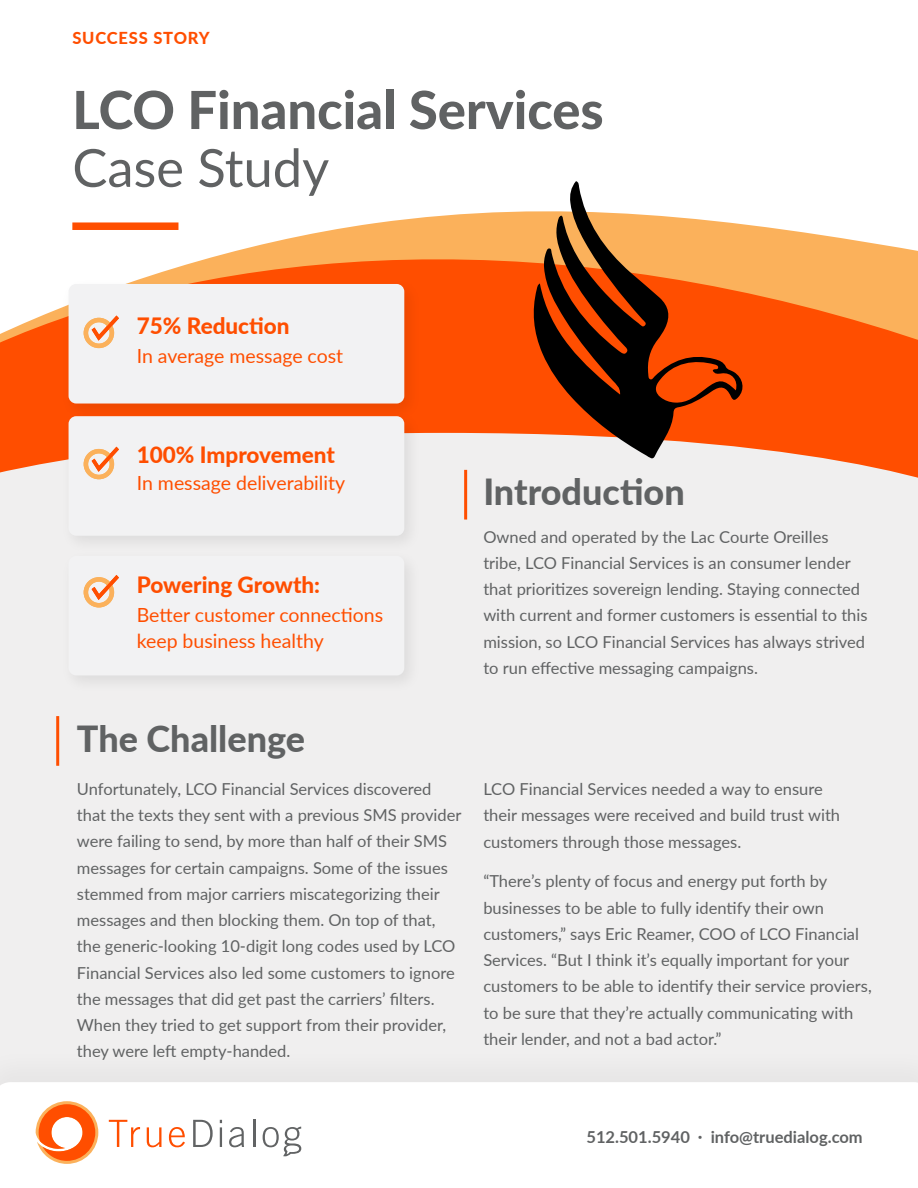
<style>
.page{position:relative;width:918px;height:1188px;background:#fff}
.page>*{position:absolute;margin:0;border:0;box-sizing:border-box;transform-origin:0 0}
.t1{font:800 52.5px "Lato";color:#606263}
.t2{font:52.5px "Lato";color:#606263}
.t3{font:800 36px "Lato";color:#606263}
.t4{font:800 22.5px "Lato";color:#ff4e00}
.t5{font:19.5px/26.2px "Lato";color:#ff4e00}
.t6{font:16.5px/26.2px "Lato";color:#606263}
.t7{font:700 16.5px "Lato";color:#606263}
.t8{font:800 16.5px "Lato";letter-spacing:.05em;color:#ff4e00}
</style>
<div class="page">
<div style="left:0;top:348px;width:918px;height:85px;background:#ff4e00"></div>
<svg style="left:0;top:211px;width:918px;height:137px"></svg>
<div style="left:0;top:433px;width:918px;height:612px;background:#f0efef"></div>
<div style="left:0;top:1045px;width:918px;height:143px;background:#edecec"></div>
<div style="left:0;top:1082px;width:918px;height:106px;background:#fff"></div>
<svg style="left:109px;top:1120px;width:31px;height:27px"></svg>
<svg style="left:147px;top:1127px;width:14px;height:20px"></svg>
<svg style="left:169px;top:1127px;width:16px;height:20px"></svg>
<svg style="left:193px;top:1120px;width:20px;height:27px"></svg>
<hr style="left:220px;top:1127px;width:2px;height:20px;background:#616364">
<svg style="left:229px;top:1127px;width:15px;height:20px"></svg>
<hr style="left:253px;top:1120px;width:2px;height:27px;background:#616364">
<svg style="left:263px;top:1127px;width:38px;height:29px"></svg>
<svg style="left:36px;top:1101px;width:62px;height:63px;background:#fea779"></svg>
<div style="left:72px;top:222px;width:106px;height:8px;background:#ff4e00"></div>
<hr style="left:464px;top:470px;width:3px;height:50px;background:#ff4e00">
<hr style="left:56px;top:716px;width:3px;height:50px;background:#ff4e00">
<img style="left:56px;top:272px;width:370px;height:133px">
<div style="left:69px;top:284px;width:335px;height:120px;background:#f2f2f3;border-radius:8px"></div>
<svg style="left:84px;top:316px;width:35px;height:32px"></svg>
<img style="left:56px;top:405px;width:370px;height:139px">
<div style="left:69px;top:416px;width:335px;height:120px;background:#f2f2f3;border-radius:8px"></div>
<svg style="left:84px;top:447px;width:35px;height:32px"></svg>
<img style="left:56px;top:544px;width:370px;height:154px">
<div style="left:69px;top:556px;width:335px;height:119px;background:#f2f2f3;border-radius:8px"></div>
<svg style="left:84px;top:575px;width:35px;height:32px"></svg>
<svg style="left:534px;top:181px;width:208px;height:277px"></svg>
<p class="t8" style="left:72px;top:26px;width:139px">SUCCESS STORY</p>
<h1 class="t1" style="left:72px;top:71px;width:533px">LCO Financial Services</h1>
<h1 class="t2" style="left:72px;top:130px;width:258px">Case Study</h1>
<h3 class="t4" style="left:137px;top:309px;width:154px">75% Reduction</h3>
<p class="t5" style="left:137px;top:342px;width:208px">In average message cost</p>
<h3 class="t4" style="left:137px;top:438px;width:200px">100% Improvement</h3>
<p class="t5" style="left:137px;top:468px;width:210px">In message deliverability</p>
<h3 class="t4" style="left:137px;top:568px;width:185px">Powering Growth:</h3>
<p class="t5" style="left:137px;top:601px;width:248px">Better customer connections keep business healthy</p>
<h2 class="t3" style="left:483px;top:466px;width:203px">Introduction</h2>
<p class="t6" style="left:483px;top:523px;width:386px">Owned and operated by the Lac Courte Oreilles tribe, LCO Financial Services is an consumer lender that prioritizes sovereign lending. Staying connected with current and former customers is essential to this mission, so LCO Financial Services has always strived to run effective messaging campaigns.</p>
<h2 class="t3" style="left:77px;top:712px;width:230px">The Challenge</h2>
<p class="t6" style="left:77px;top:775px;width:386px">Unfortunately, LCO Financial Services discovered that the texts they sent with a previous SMS provider were failing to send, by more than half of their SMS messages for certain campaigns. Some of the issues stemmed from major carriers miscategorizing their messages and then blocking them. On top of that, the generic-looking 10-digit long codes used by LCO Financial Services also led some customers to ignore the messages that did get past the carriers’ filters.<br>When they tried to get support from their provider, they were left empty-handed.</p>
<p class="t6" style="left:483px;top:775px;width:358px">LCO Financial Services needed a way to ensure their messages were received and build trust with customers through those messages.</p>
<p class="t6" style="left:483px;top:868px;width:390px">“There’s plenty of focus and energy put forth by businesses to be able to fully identify their own customers,” says Eric Reamer, COO of LCO Financial Services. “But I think it’s equally important for your customers to be able to identify their service proviers, to be sure that they’re actually communicating with their lender, and not a bad actor.”</p>
<p class="t7" style="left:586px;top:1125px;width:278px">512.501.5940 · info@truedialog.com</p>
</div>
